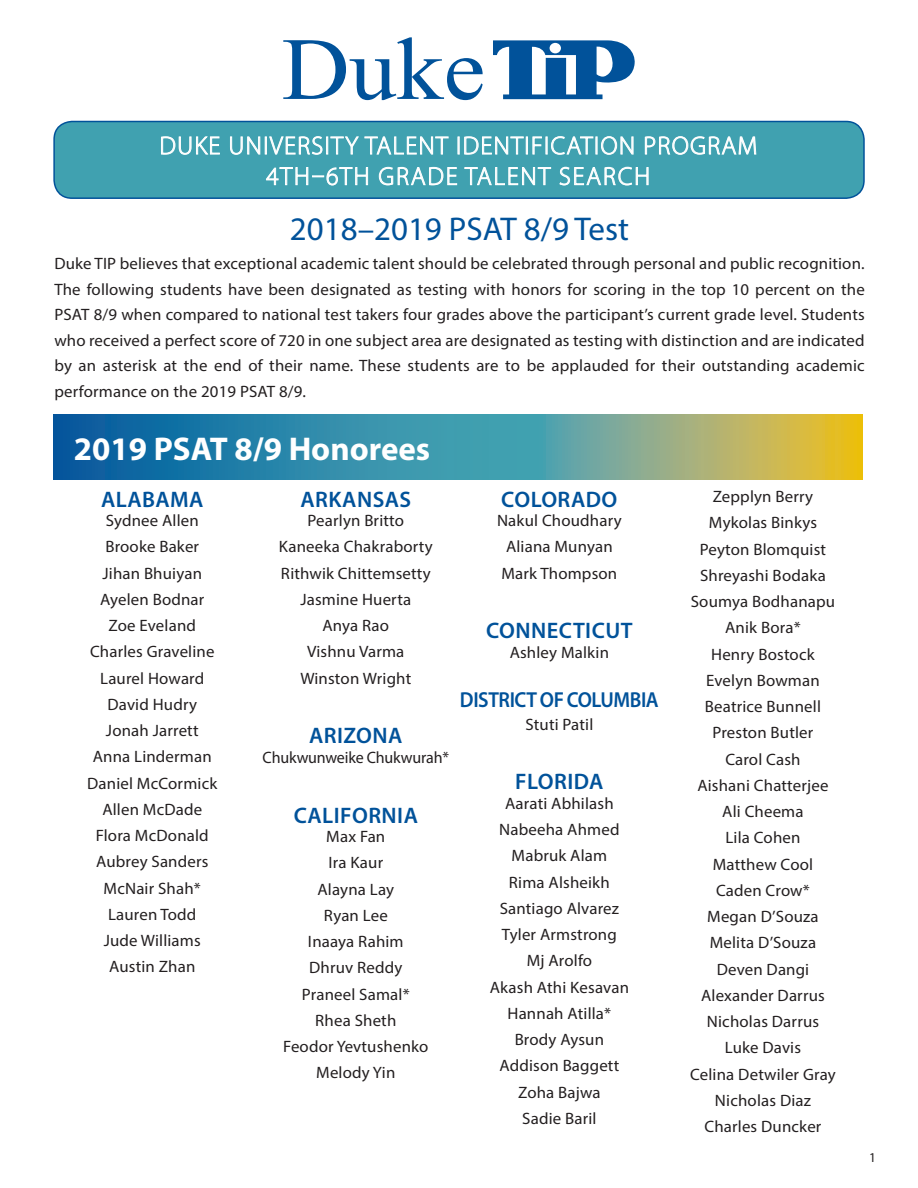
<style>
.page{position:relative;width:918px;height:1188px;background:#fff}
.page>*{position:absolute;margin:0;border:0;box-sizing:border-box;transform-origin:0 0}
.t1{font:33px "Myriad Pro";color:#01529a}
.t2{font:700 33px "Myriad Pro";color:#fff}
.t3{font:300 25.5px "Myriad Pro";letter-spacing:.05em;color:#fff}
.t4{font:300 25.5px "Myriad Pro";letter-spacing:.07em;color:#fff}
.mid_header{font:600 22.5px "Myriad Pro";letter-spacing:.02em;color:#01529a}
.mid_header-2{font:600 21.75px "Myriad Pro";letter-spacing:-.02em;color:#01529a;scale:.93 1}
.intro_body{font:16.5px/25.5px "Myriad Pro";letter-spacing:.01em;color:#231f20;text-align:justify}
.intro_body-2{font:16.5px "Myriad Pro";letter-spacing:-.01em;color:#231f20}
.t5{font:13.5px "Myriad Pro";color:#231f20}
</style>
<div class="page">
<div style="left:54px;top:122px;width:810px;height:76px;background:#40a1b0;border-radius:18px"></div>
<svg style="left:161px;top:136px;width:59px;height:19px"></svg>
<svg style="left:230px;top:136px;width:527px;height:50px"></svg>
<div style="left:53px;top:121px;width:812px;height:78px;border:2px solid #01529a;border-radius:18px"></div>
<svg style="left:283px;top:37px;width:200px;height:63px"></svg>
<svg style="left:493px;top:40px;width:142px;height:59px"></svg>
<svg style="left:53px;top:415px;width:810px;height:65px;background:#5a9592"></svg>
<p class="t3" style="left:159px;top:130px;width:599px">DUKE UNIVERSITY TALENT IDENTIFICATION PROGRAM</p>
<p class="t4" style="left:266px;top:161px;width:385px">4TH–6TH GRADE TALENT SEARCH</p>
<p class="t1" style="left:290px;top:208px;width:341px">2018–2019 PSAT 8/9 Test</p>
<p class="intro_body" style="left:54px;top:251px;width:812px">Duke TIP believes that exceptional academic talent should be celebrated through personal and public recognition.<br>The following students have been designated as testing with honors for scoring in the top 10 percent on the PSAT 8/9 when compared to national test takers four grades above the participant’s current grade level. Students who received a perfect score of 720 in one subject area are designated as testing with distinction and are indicated by an asterisk at the end of their name. These students are to be applauded for their outstanding academic performance on the 2019 PSAT 8/9.</p>
<p class="t2" style="left:74px;top:427px;width:358px">2019 PSAT 8/9 Honorees</p>
<p class="mid_header" style="left:101px;top:485px;width:104px">ALABAMA</p>
<p class="intro_body" style="left:106px;top:508px;width:95px">Sydnee Allen</p>
<p class="intro_body" style="left:105px;top:534px;width:95px">Brooke Baker</p>
<p class="intro_body" style="left:103px;top:560px;width:101px">Jihan Bhuiyan</p>
<p class="intro_body" style="left:100px;top:586px;width:106px">Ayelen Bodnar</p>
<p class="intro_body" style="left:109px;top:613px;width:89px">Zoe Eveland</p>
<p class="intro_body" style="left:90px;top:639px;width:126px">Charles Graveline</p>
<p class="intro_body" style="left:100px;top:665px;width:106px">Laurel Howard</p>
<p class="intro_body" style="left:107px;top:691px;width:91px">David Hudry</p>
<p class="intro_body" style="left:106px;top:718px;width:94px">Jonah Jarrett</p>
<p class="intro_body" style="left:93px;top:744px;width:121px">Anna Linderman</p>
<p class="intro_body" style="left:87px;top:770px;width:132px">Daniel McCormick</p>
<p class="intro_body" style="left:102px;top:796px;width:101px">Allen McDade</p>
<p class="intro_body" style="left:96px;top:823px;width:115px">Flora McDonald</p>
<p class="intro_body" style="left:96px;top:849px;width:114px">Aubrey Sanders</p>
<p class="intro_body" style="left:104px;top:875px;width:99px">McNair Shah*</p>
<p class="intro_body" style="left:108px;top:901px;width:90px">Lauren Todd</p>
<p class="intro_body" style="left:104px;top:928px;width:99px">Jude Williams</p>
<p class="intro_body" style="left:109px;top:954px;width:88px">Austin Zhan</p>
<p class="intro_body" style="left:713px;top:484px;width:102px">Zepplyn Berry</p>
<p class="intro_body" style="left:709px;top:510px;width:110px">Mykolas Binkys</p>
<p class="intro_body" style="left:700px;top:536px;width:128px">Peyton Blomquist</p>
<p class="intro_body" style="left:700px;top:562px;width:127px">Shreyashi Bodaka</p>
<p class="intro_body" style="left:691px;top:589px;width:146px">Soumya Bodhanapu</p>
<p class="intro_body" style="left:725px;top:615px;width:77px">Anik Bora*</p>
<p class="intro_body" style="left:711px;top:641px;width:105px">Henry Bostock</p>
<p class="intro_body" style="left:706px;top:667px;width:115px">Evelyn Bowman</p>
<p class="intro_body" style="left:705px;top:694px;width:118px">Beatrice Bunnell</p>
<p class="intro_body" style="left:713px;top:720px;width:102px">Preston Butler</p>
<p class="intro_body" style="left:725px;top:746px;width:77px">Carol Cash</p>
<p class="intro_body" style="left:697px;top:772px;width:133px">Aishani Chatterjee</p>
<p class="intro_body" style="left:722px;top:799px;width:83px">Ali Cheema</p>
<p class="intro_body" style="left:725px;top:825px;width:76px">Lila Cohen</p>
<p class="intro_body" style="left:713px;top:851px;width:102px">Matthew Cool</p>
<p class="intro_body" style="left:716px;top:877px;width:95px">Caden Crow*</p>
<p class="intro_body" style="left:707px;top:904px;width:113px">Megan D’Souza</p>
<p class="intro_body" style="left:710px;top:930px;width:108px">Melita D’Souza</p>
<p class="intro_body" style="left:717px;top:956px;width:94px">Deven Dangi</p>
<p class="intro_body" style="left:701px;top:982px;width:125px">Alexander Darrus</p>
<p class="intro_body" style="left:707px;top:1009px;width:114px">Nicholas Darrus</p>
<p class="intro_body" style="left:725px;top:1035px;width:78px">Luke Davis</p>
<p class="intro_body" style="left:690px;top:1061px;width:147px">Celina Detwiler Gray</p>
<p class="intro_body" style="left:715px;top:1087px;width:98px">Nicholas Diaz</p>
<p class="intro_body" style="left:704px;top:1114px;width:119px">Charles Duncker</p>
<p class="mid_header" style="left:300px;top:485px;width:112px">ARKANSAS</p>
<p class="intro_body" style="left:308px;top:508px;width:98px">Pearlyn Britto</p>
<p class="intro_body" style="left:279px;top:534px;width:155px">Kaneeka Chakraborty</p>
<p class="intro_body" style="left:281px;top:560px;width:151px">Rithwik Chittemsetty</p>
<p class="intro_body" style="left:300px;top:586px;width:112px">Jasmine Huerta</p>
<p class="intro_body" style="left:322px;top:613px;width:68px">Anya Rao</p>
<p class="intro_body" style="left:307px;top:639px;width:99px">Vishnu Varma</p>
<p class="intro_body" style="left:300px;top:665px;width:112px">Winston Wright</p>
<p class="mid_header" style="left:501px;top:485px;width:118px">COLORADO</p>
<p class="intro_body" style="left:497px;top:508px;width:126px">Nakul Choudhary</p>
<p class="intro_body" style="left:506px;top:534px;width:108px">Aliana Munyan</p>
<p class="intro_body" style="left:502px;top:560px;width:117px">Mark Thompson</p>
<p class="mid_header" style="left:486px;top:617px;width:148px">CONNECTICUT</p>
<p class="intro_body" style="left:510px;top:639px;width:101px">Ashley Malkin</p>
<p class="mid_header-2" style="left:460px;top:686px;width:215px">DISTRICT OF COLUMBIA</p>
<p class="intro_body" style="left:525px;top:711px;width:69px">Stuti Patil</p>
<p class="mid_header" style="left:309px;top:722px;width:95px">ARIZONA</p>
<p class="intro_body-2" style="left:263px;top:747px;width:188px">Chukwunweike Chukwurah*</p>
<p class="mid_header" style="left:515px;top:768px;width:90px">FLORIDA</p>
<p class="intro_body" style="left:505px;top:790px;width:110px">Aarati Abhilash</p>
<p class="intro_body" style="left:499px;top:817px;width:122px">Nabeeha Ahmed</p>
<p class="intro_body" style="left:512px;top:843px;width:97px">Mabruk Alam</p>
<p class="intro_body" style="left:509px;top:869px;width:103px">Rima Alsheikh</p>
<p class="intro_body" style="left:500px;top:895px;width:121px">Santiago Alvarez</p>
<p class="intro_body" style="left:502px;top:922px;width:116px">Tyler Armstrong</p>
<p class="intro_body" style="left:527px;top:948px;width:67px">Mj Arolfo</p>
<p class="intro_body" style="left:490px;top:974px;width:141px">Akash Athi Kesavan</p>
<p class="intro_body" style="left:508px;top:1000px;width:105px">Hannah Atilla*</p>
<p class="intro_body" style="left:515px;top:1027px;width:91px">Brody Aysun</p>
<p class="intro_body" style="left:499px;top:1053px;width:121px">Addison Baggett</p>
<p class="intro_body" style="left:518px;top:1079px;width:84px">Zoha Bajwa</p>
<p class="intro_body" style="left:522px;top:1105px;width:76px">Sadie Baril</p>
<p class="mid_header" style="left:294px;top:801px;width:126px">CALIFORNIA</p>
<p class="intro_body" style="left:326px;top:824px;width:61px">Max Fan</p>
<p class="intro_body" style="left:328px;top:850px;width:56px">Ira Kaur</p>
<p class="intro_body" style="left:318px;top:876px;width:78px">Alayna Lay</p>
<p class="intro_body" style="left:324px;top:902px;width:65px">Ryan Lee</p>
<p class="intro_body" style="left:308px;top:929px;width:97px">Inaaya Rahim</p>
<p class="intro_body" style="left:309px;top:955px;width:95px">Dhruv Reddy</p>
<p class="intro_body" style="left:302px;top:981px;width:109px">Praneel Samal*</p>
<p class="intro_body" style="left:315px;top:1007px;width:83px">Rhea Sheth</p>
<p class="intro_body" style="left:283px;top:1034px;width:147px">Feodor Yevtushenko</p>
<p class="intro_body" style="left:316px;top:1060px;width:81px">Melody Yin</p>
<p class="t5" style="left:869px;top:1149px;width:8px">1</p>
</div>
